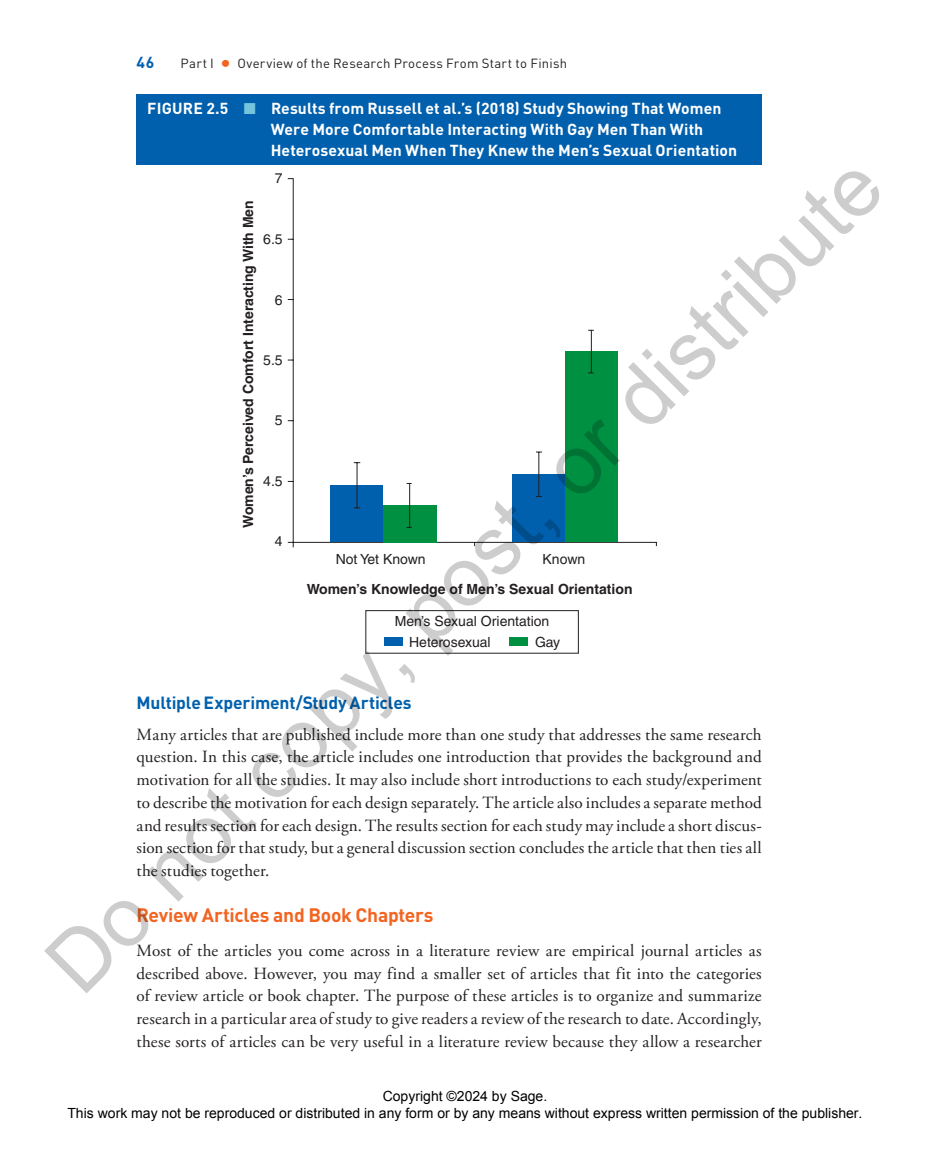
<style>
.page{position:relative;width:930px;height:1150px;background:#fff}
.page>*{position:absolute;margin:0;border:0;box-sizing:border-box;transform-origin:0 0}
.t1{font:84px "Arial";color:rgb(0 0 0/.2)}
.t2{font:700 19.25px "DIN Pro";letter-spacing:-.015em;color:#f36421}
.t3{font:700 17.5px "DIN Pro";letter-spacing:-.01em;color:#0160ae}
.t4{font:17.15px/22.8px "Adobe Garamond Pro";letter-spacing:.01em;color:#231f20;text-align:justify}
.t5{font:700 15.75px/21px "DIN Pro";letter-spacing:.005em;color:#fff}
.t6{font:700 15.75px "DIN Pro";color:#0160ae}
.t7{font:14px/16.8px "Arial";color:#000;text-align:center}
.t8{font:700 14px "Helvetica LT Std";color:#231f20}
.t9{font:14px/20.8px "Helvetica LT Std";color:#231f20}
.t10{font:13.12px "DIN Pro";letter-spacing:.02em;color:#231f20}
.s1{font-family:"STIX General";font-size:18.38px;color:#f36421}
.s2{color:#74c5dc}
</style>
<div class="page">
<svg style="left:287px;top:178px;width:370px;height:370px"></svg>
<div style="left:330px;top:486px;width:53px;height:56px;background:#0160ae"></div>
<div style="left:512px;top:474px;width:53px;height:68px;background:#0160ae"></div>
<div style="left:565px;top:351px;width:52px;height:191px;background:#009041"></div>
<div style="left:383px;top:505px;width:53px;height:37px;background:#009041"></div>
<hr style="left:356px;top:463px;width:1px;height:45px;background:#231f20">
<hr style="left:409px;top:483px;width:1px;height:44px;background:#231f20">
<hr style="left:538px;top:452px;width:1px;height:44px;background:#231f20">
<hr style="left:590px;top:330px;width:1px;height:43px;background:#231f20">
<div style="left:384px;top:637px;width:18px;height:9px;background:#0160ae"></div>
<div style="left:509px;top:637px;width:19px;height:9px;background:#009041"></div>
<div style="left:365px;top:610px;width:213px;height:43px;border:1px solid #231f20"></div>
<div style="left:136px;top:95px;width:625px;height:70px;background:#0160ae"></div>
<p class="t6" style="left:136px;top:49px;width:19px">46</p>
<p class="t10" style="left:180px;top:53px;width:388px">Part I <span class="s1">•</span> Overview of the Research Process From Start to Finish</p>
<p class="t5" style="left:271px;top:96px;width:468px;text-indent:-124px">FIGURE 2.5 <span class="s2">■</span> Results from Russell et al.’s (2018) Study Showing That Women<br>Were More Comfortable Interacting With Gay Men Than With<br>Heterosexual Men When They Knew the Men’s Sexual Orientation</p>
<h1 class="t1" style="left:22px;top:938px;width:1141px;rotate:-45deg">Do not copy, post, or distribute</h1>
<p class="t9" style="left:275px;top:167px;width:9px">7</p>
<p class="t8" style="left:240px;top:528px;width:329px;rotate:-90deg">Women’s Perceived Comfort Interacting With Men</p>
<p class="t9" style="left:263px;top:228px;width:21px">6.5</p>
<p class="t9" style="left:275px;top:289px;width:9px">6</p>
<p class="t9" style="left:263px;top:349px;width:21px">5.5</p>
<p class="t9" style="left:275px;top:409px;width:9px">5</p>
<p class="t9" style="left:263px;top:470px;width:21px">4.5</p>
<p class="t9" style="left:275px;top:531px;width:9px">4</p>
<p class="t9" style="left:335px;top:548px;width:91px">Not Yet Known</p>
<p class="t9" style="left:542px;top:548px;width:44px">Known</p>
<p class="t8" style="left:307px;top:580px;width:327px">Women’s Knowledge of Men’s Sexual Orientation</p>
<p class="t9" style="left:409px;top:610px;width:142px;text-indent:-14px">Men’s Sexual Orientation<br>Heterosexual</p>
<p class="t9" style="left:535px;top:631px;width:27px">Gay</p>
<p class="t3" style="left:136px;top:688px;width:276px">Multiple Experiment/Study Articles</p>
<p class="t4" style="left:136px;top:723px;width:626px">Many articles that are published include more than one study that addresses the same research question. In this case, the article includes one introduction that provides the background and motivation for all the studies. It may also include short introductions to each study/experiment to describe the motivation for each design separately. The article also includes a separate method and results section for each design. The results section for each study may include a short discus&shy;sion section for that study, but a general discussion section concludes the article that then ties all the studies together.</p>
<p class="t2" style="left:136px;top:898px;width:298px">Review Articles and Book Chapters</p>
<p class="t4" style="left:136px;top:939px;width:626px">Most of the articles you come across in a literature review are empirical journal articles as described above. However, you may find a smaller set of articles that fit into the categories of review article or book chapter. The purpose of these articles is to organize and summarize research in a particular area of study to give readers a review of the research to date. Accordingly, these sorts of articles can be very useful in a literature review because they allow a researcher</p>
<p class="t7" style="left:67px;top:1088px;width:796px">Copyright ©2024 by Sage.<br>This work may not be reproduced or distributed in any form or by any means without express written permission of the publisher.</p>
</div>
